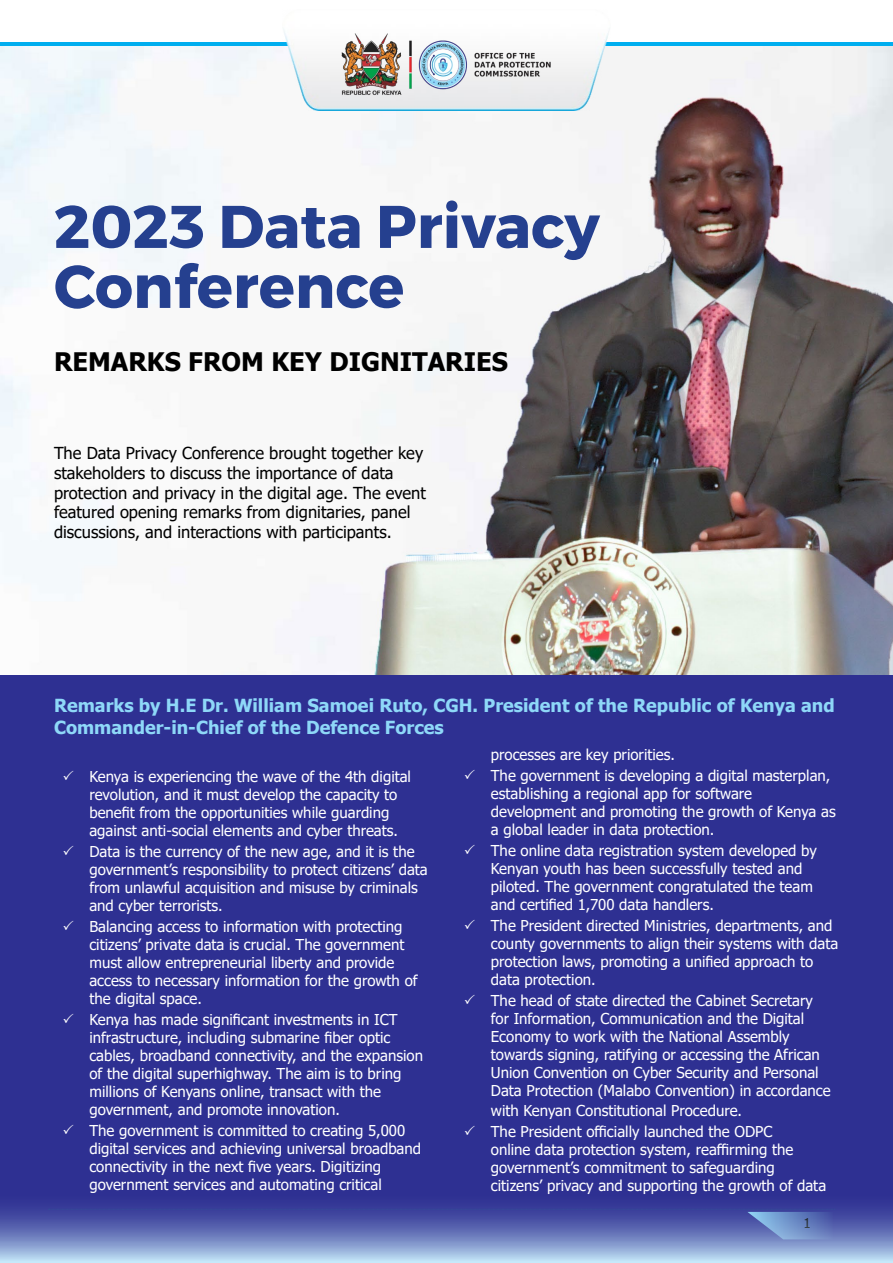
<style>
.page{position:relative;width:893px;height:1263px;background:#fff}
.page>*{position:absolute;margin:0;border:0;box-sizing:border-box;transform-origin:0 0}
.t1{font:700 60px/60px "Montserrat";color:#25408f}
.t2{font:700 25.5px "Tahoma";color:#000}
.t3{font:700 18px/21.6px "Tahoma";color:#8ed8f8}
.t4{font:16.5px/19.8px "Tahoma";color:#000}
.t5{font:15px/18px "Tahoma";color:#fff}
.t6{font:13.5px "Tahoma";color:#000}
</style>
<div class="page">
<img style="left:0;top:46px;width:893px;height:629px">
<hr style="left:1px;top:43px;width:892px;height:3px;background:#00aeef">
<img style="left:283px;top:31px;width:327px;height:79px">
<img style="left:336px;top:31px;width:221px;height:70px">
<div style="left:0;top:675px;width:893px;height:588px;background:#2e3092"></div>
<svg style="left:0;top:1207px;width:893px;height:56px;background:#7284c1"></svg>
<h1 class="t1" style="left:54px;top:197px;width:547px">2023 Data Privacy<br>Conference</h1>
<h2 class="t2" style="left:54px;top:344px;width:455px">REMARKS FROM KEY DIGNITARIES</h2>
<p class="t4" style="left:54px;top:444px;width:373px">The Data Privacy Conference brought together key stakeholders to discuss the importance of data protection and privacy in the digital age. The event featured opening remarks from dignitaries, panel discussions, and interactions with participants.</p>
<p class="t3" style="left:54px;top:696px;width:782px">Remarks by H.E Dr. William Samoei Ruto, CGH. President of the Republic of Kenya and<br>Commander-in-Chief of the Defence Forces</p>
<p class="t5" style="left:89px;top:768px;width:323px;text-indent:-27px">✓ Kenya is experiencing the wave of the 4th digital revolution, and it must develop the capacity to benefit from the opportunities while guarding against anti-social elements and cyber threats.</p>
<p class="t5" style="left:89px;top:843px;width:340px;text-indent:-27px">✓ Data is the currency of the new age, and it is the government’s responsibility to protect citizens’ data from unlawful acquisition and misuse by criminals and cyber terrorists.</p>
<p class="t5" style="left:89px;top:918px;width:330px;text-indent:-27px">✓ Balancing access to information with protecting citizens’ private data is crucial. The government must allow entrepreneurial liberty and provide access to necessary information for the growth of the digital space.</p>
<p class="t5" style="left:89px;top:1011px;width:335px;text-indent:-27px">✓ Kenya has made significant investments in ICT infrastructure, including submarine fiber optic cables, broadband connectivity, and the expansion of the digital superhighway. The aim is to bring millions of Kenyans online, transact with the government, and promote innovation.</p>
<p class="t5" style="left:89px;top:1122px;width:333px;text-indent:-27px">✓ The government is committed to creating 5,000 digital services and achieving universal broadband connectivity in the next five years. Digitizing government services and automating critical</p>
<p class="t5" style="left:491px;top:746px;width:186px">processes are key priorities.</p>
<p class="t5" style="left:491px;top:767px;width:346px;text-indent:-27px">✓ The government is developing a digital masterplan, establishing a regional app for software development and promoting the growth of Kenya as a global leader in data protection.</p>
<p class="t5" style="left:491px;top:842px;width:328px;text-indent:-27px">✓ The online data registration system developed by Kenyan youth has been successfully tested and piloted. The government congratulated the team and certified 1,700 data handlers.</p>
<p class="t5" style="left:491px;top:917px;width:349px;text-indent:-27px">✓ The President directed Ministries, departments, and county governments to align their systems with data protection laws, promoting a unified approach to data protection.</p>
<p class="t5" style="left:491px;top:992px;width:341px;text-indent:-27px">✓ The head of state directed the Cabinet Secretary for Information, Communication and the Digital Economy to work with the National Assembly towards signing, ratifying or accessing the African Union Convention on Cyber Security and Personal Data Protection (Malabo Convention) in accordance</p>
<p class="t5" style="left:491px;top:1102px;width:253px">with Kenyan Constitutional Procedure.</p>
<p class="t5" style="left:491px;top:1123px;width:337px;text-indent:-27px">✓ The President officially launched the ODPC<br>online data protection system, reaffirming the government’s commitment to safeguarding citizens’ privacy and supporting the growth of data</p>
<p class="t6" style="left:803px;top:1214px;width:9px">1</p>
</div>
